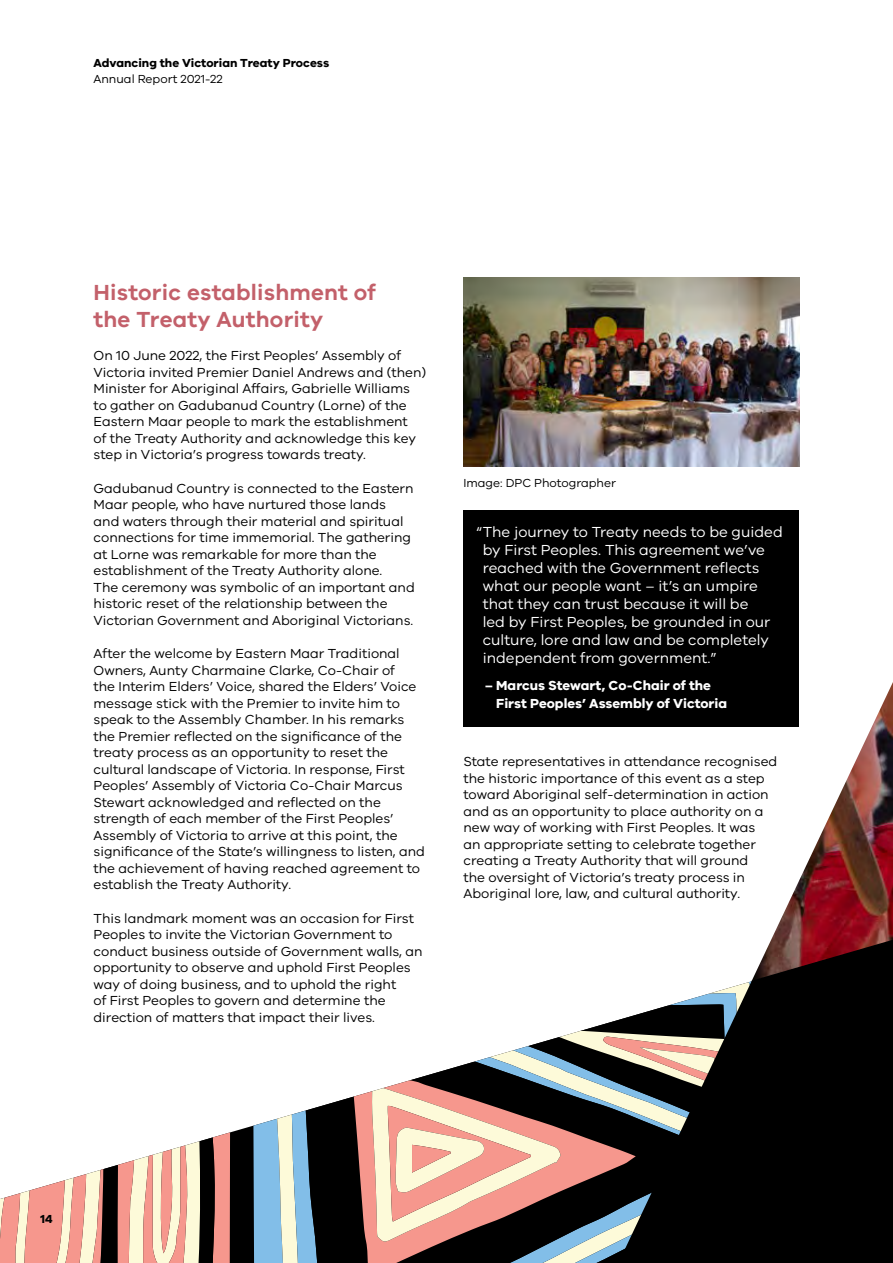
<style>
.page{position:relative;width:893px;height:1263px;background:#fff}
.page>*{position:absolute;margin:0;border:0;box-sizing:border-box;transform-origin:0 0}
.t1{font:600 22.5px/26.2px "VIC";letter-spacing:.01em;color:#c3606a}
.Quote_lvl_1{font:15px/18px "VIC";color:#fff}
.Body_Copy{font:13.5px/16.5px "VIC";color:#000}
.Quote_lvl_2{font:700 13.5px/18px "VIC";color:#fff}
.t2{font:12px "VIC";color:#000}
.t3{font:700 12px "VIC";color:#000}
</style>
<div class="page">
<img style="left:737px;top:682px;width:156px;height:258px">
<div style="left:230px;top:1125px;width:23px;height:138px;background:#000"></div>
<svg style="left:216px;top:1132px;width:14px;height:131px;background:#f4978d"></svg>
<svg style="left:253px;top:1119px;width:21px;height:144px;background:#80b8e0"></svg>
<svg style="left:104px;top:1136px;width:112px;height:127px;background:#2f2928"></svg>
<svg style="left:274px;top:1116px;width:13px;height:147px;background:#c2dbdd"></svg>
<svg style="left:287px;top:1111px;width:15px;height:152px;background:#bdd9de"></svg>
<svg style="left:0;top:1169px;width:104px;height:94px"></svg>
<svg style="left:117px;top:1136px;width:84px;height:127px;background:#f2cebb"></svg>
<svg style="left:302px;top:1097px;width:49px;height:166px;background:#1f2930"></svg>
<svg style="left:351px;top:1094px;width:11px;height:169px;background:#3b2523"></svg>
<svg style="left:362px;top:1020px;width:256px;height:243px"></svg>
<svg style="left:618px;top:940px;width:275px;height:323px;background:#302d2d"></svg>
<img style="left:463px;top:278px;width:336px;height:188px">
<div style="left:463px;top:510px;width:336px;height:216px;background:#000"></div>
<p class="t3" style="left:94px;top:55px;width:237px">Advancing the Victorian Treaty Process</p>
<p class="t2" style="left:94px;top:72px;width:130px">Annual Report 2021-22</p>
<h2 class="t1" style="left:94px;top:279px;width:284px">Historic establishment of the Treaty Authority</h2>
<p class="Body_Copy" style="left:94px;top:347px;width:334px">On 10 June 2022, the First Peoples’ Assembly of Victoria invited Premier Daniel Andrews and (then)<br>Minister for Aboriginal Affairs, Gabrielle Williams to gather on Gadubanud Country (Lorne) of the Eastern Maar people to mark the establishment<br>of the Treaty Authority and acknowledge this key step in Victoria’s progress towards treaty.</p>
<p class="Body_Copy" style="left:94px;top:479px;width:323px">Gadubanud Country is connected to the Eastern Maar people, who have nurtured those lands and waters through their material and spiritual connections for time immemorial. The gathering at Lorne was remarkable for more than the establishment of the Treaty Authority alone.<br>The ceremony was symbolic of an important and historic reset of the relationship between the Victorian Government and Aboriginal Victorians.</p>
<p class="Body_Copy" style="left:94px;top:645px;width:333px">After the welcome by Eastern Maar Traditional Owners, Aunty Charmaine Clarke, Co-Chair of<br>the Interim Elders’ Voice, shared the Elders’ Voice message stick with the Premier to invite him to speak to the Assembly Chamber. In his remarks the Premier reflected on the significance of the treaty process as an opportunity to reset the cultural landscape of Victoria. In response, First Peoples’ Assembly of Victoria Co-Chair Marcus Stewart acknowledged and reflected on the strength of each member of the First Peoples’ Assembly of Victoria to arrive at this point, the significance of the State’s willingness to listen, and the achievement of having reached agreement to establish the Treaty Authority.</p>
<p class="Body_Copy" style="left:94px;top:909px;width:330px">This landmark moment was an occasion for First Peoples to invite the Victorian Government to conduct business outside of Government walls, an opportunity to observe and uphold First Peoples way of doing business, and to uphold the right<br>of First Peoples to govern and determine the direction of matters that impact their lives.</p>
<p class="t2" style="left:463px;top:476px;width:154px">Image: DPC Photographer</p>
<p class="Quote_lvl_1" style="left:483px;top:523px;width:301px;text-indent:-7px">“The journey to Treaty needs to be guided by First Peoples. This agreement we’ve reached with the Government reflects what our people want – it’s an umpire that they can trust because it will be<br>led by First Peoples, be grounded in our culture, lore and law and be completely independent from government.”</p>
<p class="Quote_lvl_2" style="left:496px;top:676px;width:232px;text-indent:-12px">– Marcus Stewart, Co-Chair of the<br>First Peoples’ Assembly of Victoria</p>
<p class="Body_Copy" style="left:463px;top:753px;width:315px">State representatives in attendance recognised the historic importance of this event as a step toward Aboriginal self-determination in action and as an opportunity to place authority on a new way of working with First Peoples. It was<br>an appropriate setting to celebrate together creating a Treaty Authority that will ground<br>the oversight of Victoria’s treaty process in Aboriginal lore, law, and cultural authority.</p>
<p class="t3" style="left:40px;top:1211px;width:14px">14</p>
</div>
